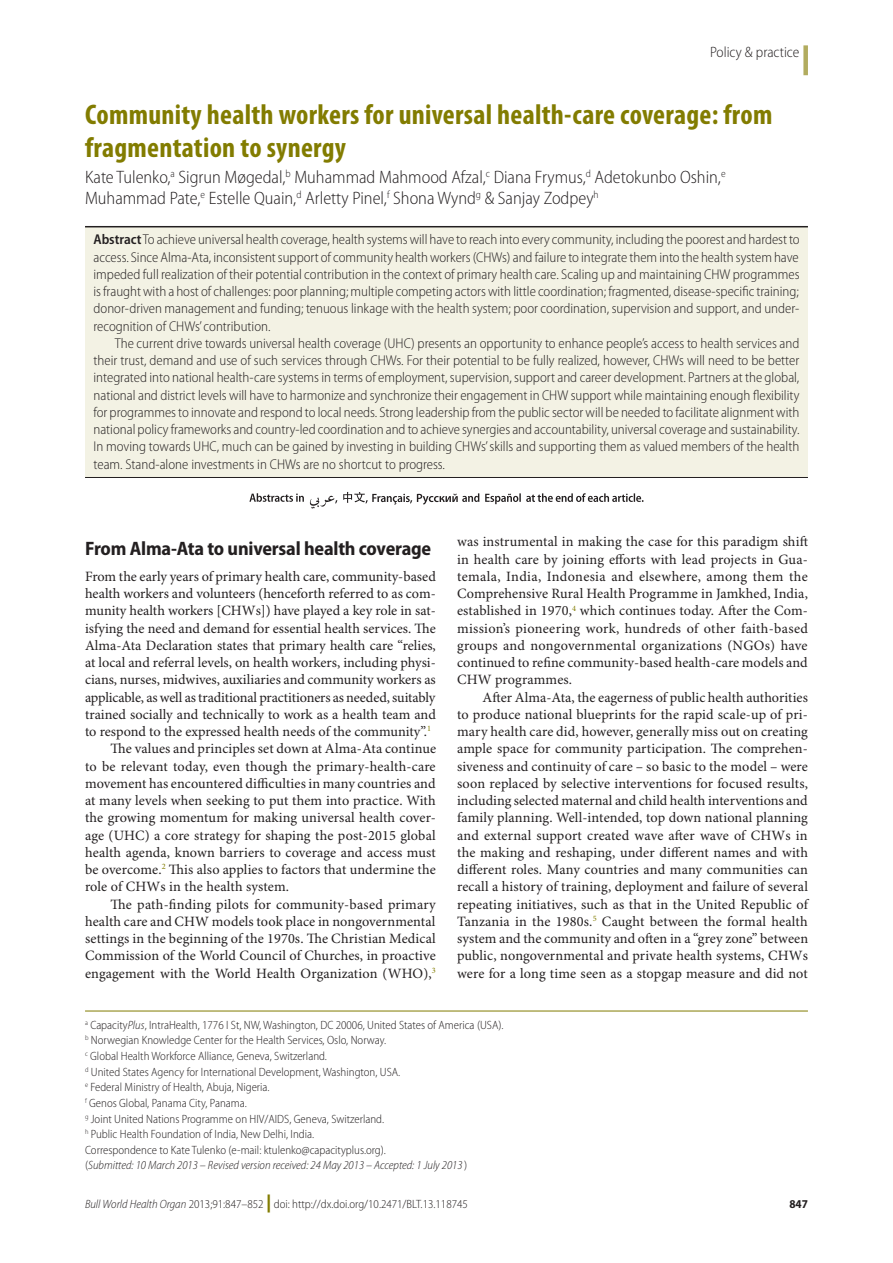
<style>
.page{position:relative;width:893px;height:1263px;background:#fff}
.page>*{position:absolute;margin:0;border:0;box-sizing:border-box;transform-origin:0 0}
.Article_Title{font:700 condensed 28.5px/33.8px "Myriad Pro";letter-spacing:.01em;color:#827c00}
.Head_1{font:700 semi-condensed 19.5px "Myriad Pro";letter-spacing:-.01em;color:#231f20}
.Authors{font:300 semi-condensed 18px/21px "Myriad Pro";color:#231f20}
.Section_Title{font:300 semi-condensed 15px "Myriad Pro";color:#231f20}
.Para_Ind{font:14.25px/17.2px "Minion Pro";letter-spacing:.005em;color:#231f20;text-align:justify}
.Abstract_Ind{font:300 semi-condensed 14.25px/17.2px "Myriad Pro";color:#231f20;text-align:justify}
.Abstract_No_Ind{font:300 semi-condensed 14.25px/17.2px "Myriad Pro";color:#231f20;text-align:justify}
.Para_No_Ind{font:14.25px/17.2px "Minion Pro";letter-spacing:-.005em;color:#231f20;text-align:justify}
.Affiliations{font:300 semi-condensed 12px "Myriad Pro";color:#231f20}
.Submission_info{font:italic 300 semi-condensed 12px "Myriad Pro";color:#231f20}
.t1{font:700 semi-condensed 12px "Myriad Pro";color:#231f20}
.s1{font-weight:600}
.s2{font-style:italic}
.s3{font-style:normal}
.s4{font-weight:900;font-stretch:normal;font-size:18px;color:#827c00}
</style>
<div class="page">
<div style="left:803px;top:45px;width:5px;height:30px;background:#b2ac5f"></div>
<div style="left:85px;top:226px;width:723px;height:251px;background:#f3f2e4"></div>
<hr style="left:85px;top:1011px;width:723px;height:1px;background:#827c00">
<hr style="left:85px;top:226px;width:723px;height:1px;background:#231f20">
<hr style="left:85px;top:477px;width:723px;height:1px;background:#231f20">
<svg style="left:310px;top:492px;width:334px;height:17px"></svg>
<svg style="left:249px;top:493px;width:55px;height:9px"></svg>
<p class="Section_Title" style="left:710px;top:44px;width:91px">Policy &amp; practice</p>
<p class="Article_Title" style="left:85px;top:98px;width:689px">Community health workers for universal health-care coverage: from fragmentation to synergy</p>
<p class="Authors" style="left:85px;top:167px;width:642px">Kate Tulenko,<sup>a</sup> Sigrun Møgedal,<sup>b</sup> Muhammad Mahmood Afzal,<sup>c</sup> Diana Frymus,<sup>d</sup> Adetokunbo Oshin,<sup>e<br></sup>Muhammad Pate,<sup>e</sup> Estelle Quain,<sup>d</sup> Arletty Pinel,<sup>f</sup> Shona Wynd<sup>g</sup> &amp; Sanjay Zodpey<sup>h</sup></p>
<p class="Abstract_No_Ind" style="left:94px;top:231px;width:708px"><span class="s1">Abstract</span> To achieve universal health coverage, health systems will have to reach into every community, including the poorest and hardest to access. Since Alma-Ata, inconsistent support of community health workers (CHWs) and failure to integrate them into the health system have impeded full realization of their potential contribution in the context of primary health care. Scaling up and maintaining CHW programmes is fraught with a host of challenges: poor planning; multiple competing actors with little coordination; fragmented, disease-specific training; donor-driven management and funding; tenuous linkage with the health system; poor coordination, supervision and support, and under&shy;recognition of CHWs’ contribution.</p>
<p class="Abstract_Ind" style="left:94px;top:335px;width:707px;text-indent:21px">The current drive towards universal health coverage (UHC) presents an opportunity to enhance people’s access to health services and their trust, demand and use of such services through CHWs. For their potential to be fully realized, however, CHWs will need to be better integrated into national health-care systems in terms of employment, supervision, support and career development. Partners at the global, national and district levels will have to harmonize and synchronize their engagement in CHW support while maintaining enough flexibility for programmes to innovate and respond to local needs. Strong leadership from the public sector will be needed to facilitate alignment with national policy frameworks and country-led coordination and to achieve synergies and accountability, universal coverage and sustainability.<br>In moving towards UHC, much can be gained by investing in building CHWs’ skills and supporting them as valued members of the health team. Stand-alone investments in CHWs are no shortcut to progress.</p>
<p class="Head_1" style="left:85px;top:537px;width:348px">From Alma-Ata to universal health coverage</p>
<p class="Para_No_Ind" style="left:85px;top:568px;width:352px">From the early years of primary health care, community-based health workers and volunteers (henceforth referred to as com&shy;munity health workers [CHWs]) have played a key role in sat&shy;isfying the need and demand for essential health services. The Alma-Ata Declaration states that primary health care “relies, at local and referral levels, on health workers, including physi&shy;cians, nurses, midwives, auxiliaries and community workers as applicable, as well as traditional practitioners as needed, suitably trained socially and technically to work as a health team and to respond to the expressed health needs of the community”.<sup>1</sup></p>
<p class="Para_Ind" style="left:85px;top:741px;width:353px;text-indent:26px">The values and principles set down at Alma-Ata continue to be relevant today, even though the primary-health-care movement has encountered difficulties in many countries and at many levels when seeking to put them into practice. With the growing momentum for making universal health cover&shy;age (UHC) a core strategy for shaping the post-2015 global health agenda, known barriers to coverage and access must be overcome.<sup>2</sup> This also applies to factors that undermine the role of CHWs in the health system.</p>
<p class="Para_Ind" style="left:85px;top:896px;width:352px;text-indent:26px">The path-finding pilots for community-based primary health care and CHW models took place in nongovernmental settings in the beginning of the 1970s. The Christian Medical Commission of the World Council of Churches, in proactive engagement with the World Health Organization (WHO),<sup>3</sup></p>
<p class="Para_Ind" style="left:457px;top:534px;width:352px">was instrumental in making the case for this paradigm shift in health care by joining efforts with lead projects in Gua&shy;temala, India, Indonesia and elsewhere, among them the Comprehensive Rural Health Programme in Jamkhed, India, established in 1970,<sup>4</sup> which continues today. After the Com&shy;mission’s pioneering work, hundreds of other faith-based groups and nongovernmental organizations (NGOs) have continued to refine community-based health-care models and CHW programmes.</p>
<p class="Para_Ind" style="left:457px;top:689px;width:353px;text-indent:26px">After Alma-Ata, the eagerness of public health authorities to produce national blueprints for the rapid scale-up of pri&shy;mary health care did, however, generally miss out on creating ample space for community participation. The comprehen&shy;siveness and continuity of care – so basic to the model – were soon replaced by selective interventions for focused results, including selected maternal and child health interventions and family planning. Well-intended, top down national planning and external support created wave after wave of CHWs in the making and reshaping, under different names and with different roles. Many countries and many communities can recall a history of training, deployment and failure of several repeating initiatives, such as that in the United Republic of Tanzania in the 1980s.<sup>5</sup> Caught between the formal health system and the community and often in a “grey zone” between public, nongovernmental and private health systems, CHWs were for a long time seen as a stopgap measure and did not</p>
<p class="Affiliations" style="left:85px;top:1018px;width:420px"><sup>a</sup> Capacity<span class="s2">Plus</span>, IntraHealth, 1776 I St, NW, Washington, DC 20006, United States of America (USA).</p>
<p class="Affiliations" style="left:85px;top:1034px;width:303px"><sup>b</sup> Norwegian Knowledge Center for the Health Services, Oslo, Norway.</p>
<p class="Affiliations" style="left:85px;top:1049px;width:243px"><sup>c</sup> Global Health Workforce Alliance, Geneva, Switzerland.</p>
<p class="Affiliations" style="left:85px;top:1065px;width:317px"><sup>d</sup> United States Agency for International Development, Washington, USA.</p>
<p class="Affiliations" style="left:85px;top:1081px;width:186px"><sup>e</sup> Federal Ministry of Health, Abuja, Nigeria.</p>
<p class="Affiliations" style="left:85px;top:1096px;width:163px"><sup>f</sup> Genos Global, Panama City, Panama.</p>
<p class="Affiliations" style="left:85px;top:1112px;width:301px"><sup>g</sup> Joint United Nations Programme on HIV/AIDS, Geneva, Switzerland.</p>
<p class="Affiliations" style="left:85px;top:1128px;width:231px"><sup>h</sup> Public Health Foundation of India, New Delhi, India.</p>
<p class="Affiliations" style="left:85px;top:1143px;width:302px">Correspondence to Kate Tulenko (e-mail: ktulenko@capacityplus.org).</p>
<p class="Submission_info" style="left:85px;top:1159px;width:384px"><span class="s3">(</span>Submitted: 10 March 2013 – Revised version received: 24 May 2013 – Accepted: 1 July 2013 <span class="s3">)</span></p>
<p class="Affiliations" style="left:85px;top:1198px;width:384px"><span class="s2">Bull World Health Organ</span> 2013;91:847–852 <span class="s4">|</span> doi: http://dx.doi.org/10.2471/BLT.13.118745</p>
<p class="t1" style="left:789px;top:1197px;width:20px">847</p>
</div>
